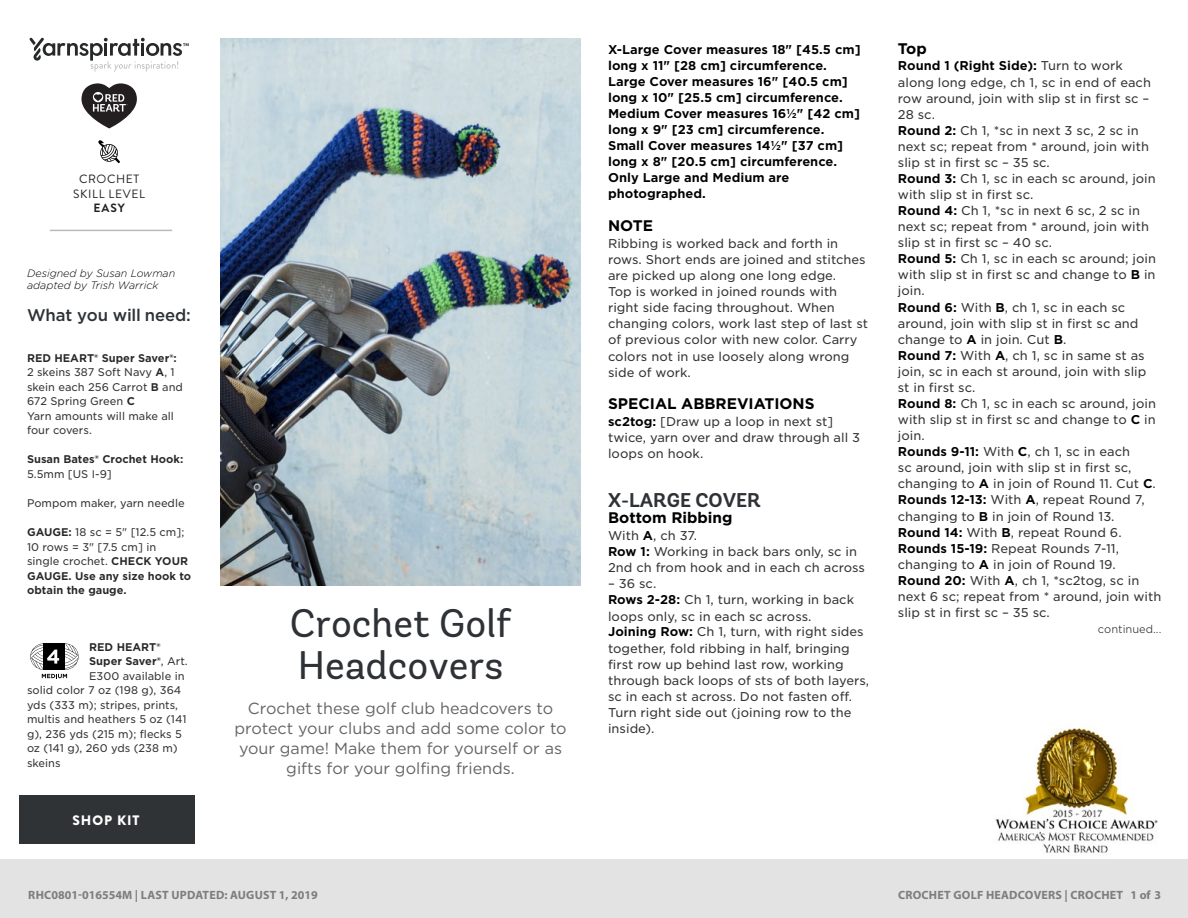
<style>
.page{position:relative;width:1188px;height:918px;background:#fff}
.page>*{position:absolute;margin:0;border:0;box-sizing:border-box;transform-origin:0 0}
.t1{font:39.75px "Andes Rounded";color:#2e3236}
.t2{font:700 19.95px "Andes Rounded";color:#2e3236}
.t3{font:500 16.8px "Gotham";color:#58595b}
.t4{font:500 16.8px "Gotham";letter-spacing:-.01em;color:#2e3236}
.t5{font:16.05px/20px "Gotham";color:#636466;text-align:center}
.t6{font:700 15.3px "Gotham";color:#000}
.t7{font:900 13.65px "Brandon Grotesque";letter-spacing:.065em;color:#fff}
.t8{font:12.3px/16px "Gotham S Sm";color:#333334}
.t9{font:700 12.3px/16px "Gotham S Sm";color:#000}
.t10{font:700 12px "Myriad Pro";letter-spacing:.02em;color:#7d7d7d}
.Skill_Level{font:12px "Brandon Grotesque";letter-spacing:.05em;color:#231f20}
.Skill_Level-2{font:700 12px "Brandon Grotesque";color:#231f20}
.t11{font:10.65px/14.5px "Gotham S Sm";color:#333334}
.t12{font:700 10.65px/14.5px "Gotham S Sm";color:#292829}
.t13{font:italic 300 10.65px/12.3px "Gotham Rounded";color:#000}
.t14{font:300 10.65px "Gotham S Sm";color:#333334}
.t15{font:10.65px "Gotham S Sm";color:#58595b}
.s1{font-weight:700;color:#292829}
.s2{font-weight:400;color:#333334}
.s3{font-weight:700;color:#e31837}
.s4{font-weight:700;color:#000}
.s5{font-weight:500}
</style>
<div class="page">
<svg style="left:30px;top:643px;width:49px;height:35px"></svg>
<img style="left:221px;top:38px;width:359px;height:547px">
<img style="left:995px;top:727px;width:163px;height:126px">
<div style="left:0;top:860px;width:1188px;height:58px;background:#e4e3e3"></div>
<svg style="left:98px;top:140px;width:22px;height:23px"></svg>
<svg style="left:30px;top:38px;width:159px;height:34px"></svg>
<svg style="left:81px;top:83px;width:56px;height:45px"></svg>
<hr style="left:50px;top:230px;width:122px;height:1px;background:#bbbaba">
<div style="left:19px;top:795px;width:175px;height:48px;background:#2f3336"></div>
<p class="Skill_Level" style="left:79px;top:171px;width:61px">CROCHET</p>
<p class="Skill_Level" style="left:73px;top:185px;width:73px">SKILL LEVEL</p>
<p class="Skill_Level-2" style="left:94px;top:200px;width:33px">EASY</p>
<p class="t13" style="left:27px;top:266px;width:150px">Designed by Susan Lowman adapted by Trish Warrick</p>
<p class="t4" style="left:27px;top:304px;width:165px">What you will need:</p>
<p class="t11" style="left:27px;top:350px;width:158px"><span class="s1">RED HEART® Super Saver®:<br></span>2 skeins 387 Soft Navy <span class="s1">A</span>, 1 skein each 256 Carrot <span class="s1">B</span> and<br>672 Spring Green <span class="s1">C<br></span>Yarn amounts will make all four covers.</p>
<p class="t12" style="left:27px;top:452px;width:158px">Susan Bates® Crochet Hook:<br><span class="s2">5.5mm [US I-9]</span></p>
<p class="t11" style="left:27px;top:496px;width:159px">Pompom maker, yarn needle</p>
<p class="t12" style="left:27px;top:525px;width:166px">GAUGE: <span class="s2">18 sc = 5" [12.5 cm];<br>10 rows = 3" [7.5 cm] in single crochet.</span> CHECK YOUR<br>GAUGE. Use any size hook to obtain the gauge.</p>
<p class="t12" style="left:89px;top:639px;width:73px">RED HEART®</p>
<p class="t12" style="left:89px;top:654px;width:100px">Super Saver®<span class="s2">, Art.</span></p>
<p class="t11" style="left:89px;top:668px;width:97px">E300 available in</p>
<p class="t11" style="left:27px;top:683px;width:156px">solid color 7 oz (198 g), 364</p>
<p class="t11" style="left:27px;top:697px;width:153px">yds (333 m); stripes, prints,</p>
<p class="t11" style="left:27px;top:712px;width:161px">multis and heathers 5 oz (141</p>
<p class="t11" style="left:27px;top:726px;width:157px">g), 236 yds (215 m); flecks 5</p>
<p class="t11" style="left:27px;top:741px;width:152px">oz (141 g), 260 yds (238 m)</p>
<p class="t11" style="left:27px;top:756px;width:35px">skeins</p>
<p class="t7" style="left:72px;top:810px;width:69px">SHOP KIT</p>
<p class="t1" style="left:290px;top:599px;width:223px">Crochet Golf</p>
<p class="t1" style="left:298px;top:641px;width:207px">Headcovers</p>
<p class="t5" style="left:234px;top:698px;width:334px">Crochet these golf club headcovers to protect your clubs and add some color to your game! Make them for yourself or as gifts for your golfing friends.</p>
<p class="t3" style="left:27px;top:875px;width:374px">Find more ideas &amp; inspiration: <span class="s3">redheart.com</span></p>
<p class="t10" style="left:28px;top:887px;width:291px">RHC0801-016554M | LAST UPDATED: AUGUST 1, 2019</p>
<p class="t9" style="left:608px;top:41px;width:254px">X-Large Cover measures 18" [45.5 cm] long x 11" [28 cm] circumference.<br>Large Cover measures 16" [40.5 cm] long x 10" [25.5 cm] circumference.<br>Medium Cover measures 16½" [42 cm] long x 9" [23 cm] circumference.<br>Small Cover measures 14½" [37 cm] long x 8" [20.5 cm] circumference.<br>Only Large and Medium are photographed.</p>
<p class="t6" style="left:608px;top:215px;width:47px">NOTE</p>
<p class="t8" style="left:608px;top:235px;width:261px">Ribbing is worked back and forth in rows. Short ends are joined and stitches are picked up along one long edge.<br>Top is worked in joined rounds with right side facing throughout. When changing colors, work last step of last st of previous color with new color. Carry colors not in use loosely along wrong side of work.</p>
<p class="t6" style="left:608px;top:393px;width:208px">SPECIAL ABBREVIATIONS</p>
<p class="t8" style="left:608px;top:413px;width:254px"><span class="s4">sc2tog:</span> [Draw up a loop in next st] twice, yarn over and draw through all 3 loops on hook.</p>
<p class="t2" style="left:608px;top:487px;width:154px">X-LARGE COVER</p>
<p class="t6" style="left:608px;top:507px;width:126px">Bottom Ribbing</p>
<p class="t8" style="left:608px;top:527px;width:258px">With <span class="s4">A</span>, ch 37.<br><span class="s4">Row 1:</span> Working in back bars only, sc in<br>2nd ch from hook and in each ch across</p>
<p class="t8" style="left:608px;top:575px;width:263px">– 36 sc.<br><span class="s4">Rows 2-28:</span> Ch 1, turn, working in back loops only, sc in each sc across.<br><span class="s4">Joining Row:</span> Ch 1, turn, with right sides together, fold ribbing in half, bringing first row up behind last row, working through back loops of sts of both layers, sc in each st across. Do not fasten off.<br>Turn right side out (joining row to the inside).</p>
<p class="t6" style="left:898px;top:39px;width:30px">Top</p>
<p class="t8" style="left:898px;top:58px;width:265px"><span class="s4">Round 1 (Right Side):</span> Turn to work along long edge, ch 1, sc in end of each row around, join with slip st in first sc –<br>28 sc.<br><span class="s4">Round 2:</span> Ch 1, *sc in next 3 sc, 2 sc in next sc; repeat from * around, join with slip st in first sc – 35 sc.<br><span class="s4">Round 3:</span> Ch 1, sc in each sc around, join with slip st in first sc.<br><span class="s4">Round 4:</span> Ch 1, *sc in next 6 sc, 2 sc in next sc; repeat from * around, join with slip st in first sc – 40 sc.<br><span class="s4">Round 5:</span> Ch 1, sc in each sc around; join with slip st in first sc and change to <span class="s4">B</span> in join.<br><span class="s4">Round 6:</span> With <span class="s4">B</span>, ch 1, sc in each sc around, join with slip st in first sc and change to <span class="s4">A</span> in join. Cut <span class="s4">B</span>.<br><span class="s4">Round 7:</span> With <span class="s4">A</span>, ch 1, sc in same st as join, sc in each st around, join with slip<br>st in first sc.<br><span class="s4">Round 8:</span> Ch 1, sc in each sc around, join with slip st in first sc and change to <span class="s4">C</span> in join.<br><span class="s4">Rounds 9-11:</span> With <span class="s4">C</span>, ch 1, sc in each<br>sc around, join with slip st in first sc, changing to <span class="s4">A</span> in join of Round 11. Cut <span class="s4">C</span>.<br><span class="s4">Rounds 12-13:</span> With <span class="s4">A</span>, repeat Round 7, changing to <span class="s4">B</span> in join of Round 13.<br><span class="s4">Round 14:</span> With <span class="s4">B</span>, repeat Round 6.<br><span class="s4">Rounds 15-19:</span> Repeat Rounds 7-11, changing to <span class="s4">A</span> in join of Round 19.<br><span class="s4">Round 20:</span> With <span class="s4">A</span>, ch 1, *sc2tog, sc in next 6 sc; repeat from * around, join with slip st in first sc – 35 sc.</p>
<p class="t14" style="left:1098px;top:622px;width:65px">continued...</p>
<p class="t10" style="left:898px;top:887px;width:264px">CROCHET GOLF HEADCOVERS | CROCHET 1 of 3</p>
<p class="t15" style="left:1100px;top:895px;width:63px">Page <span class="s5">1</span> of <span class="s5">3</span></p>
</div>
